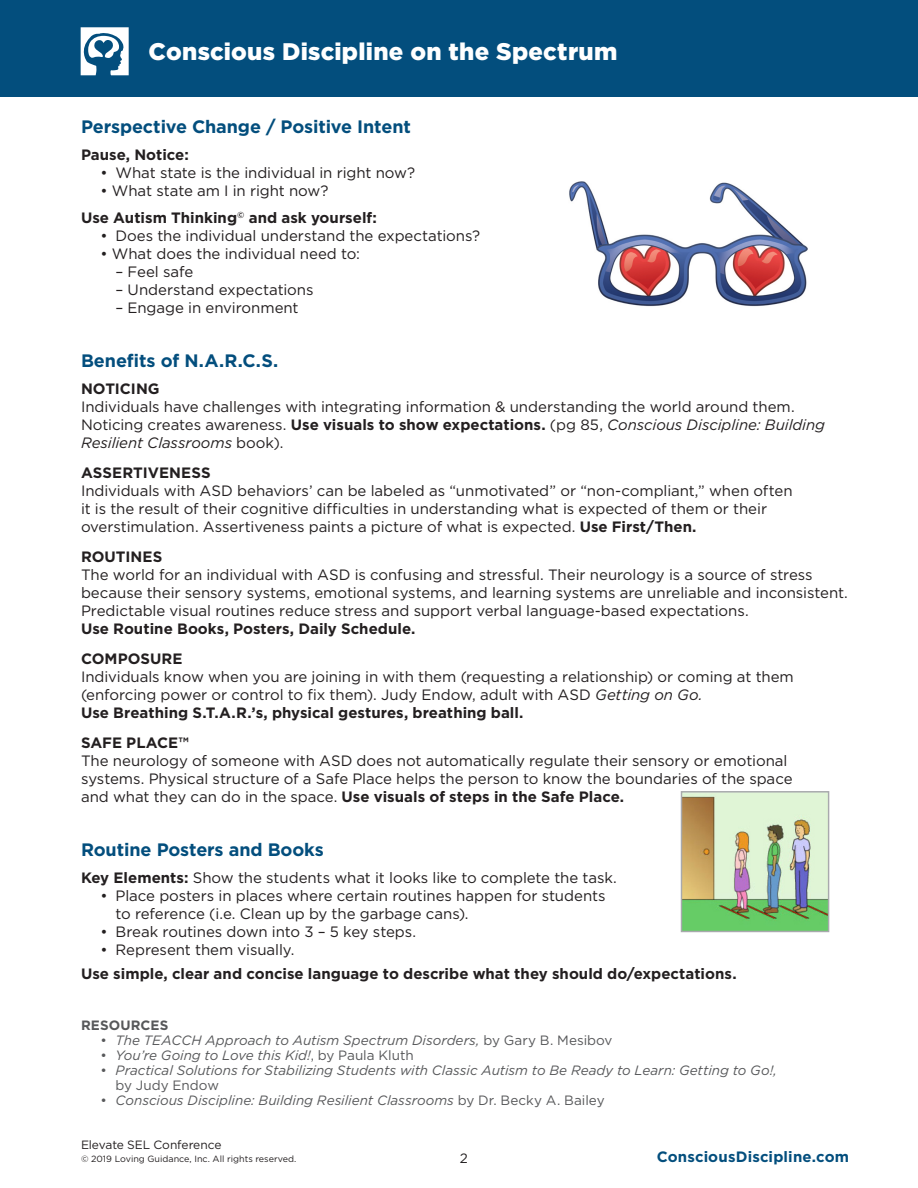
<style>
.page{position:relative;width:918px;height:1188px;background:#fff}
.page>*{position:absolute;margin:0;border:0;box-sizing:border-box;transform-origin:0 0}
.t1{font:900 24px "Gotham";letter-spacing:.01em;color:#fff}
.t2{font:700 18px "Gotham";letter-spacing:-.005em;color:#034e7d}
.t3{font:15px/18px "Gotham";letter-spacing:-.005em;color:#231f20}
.t4{font:700 15px "Gotham";color:#231f20}
.t5{font:700 15px "Gotham";letter-spacing:.01em;color:#034e7d}
.t6{font:italic 13.5px/15px "Gotham";color:#57585a}
.t7{font:700 13.5px "Gotham";letter-spacing:.01em;color:#57585a}
.t8{font:13.5px "Gotham";color:#231f20}
.t9{font:12px "Gotham";letter-spacing:-.01em;color:#231f20}
.t10{font:9px "Gotham";color:#231f20}
.s1{font-weight:700}
.s2{font-style:italic}
.s3{font-style:normal}
</style>
<div class="page">
<div style="left:0;top:0;width:918px;height:96px;background:#034e7d"></div>
<svg style="left:80px;top:27px;width:49px;height:48px"></svg>
<img style="left:569px;top:181px;width:239px;height:126px">
<img style="left:683px;top:793px;width:144px;height:137px">
<div style="left:681px;top:791px;width:148px;height:141px;border:1px solid #a8a9ad"></div>
<p class="t1" style="left:149px;top:38px;width:470px">Conscious Discipline on the Spectrum</p>
<p class="t2" style="left:81px;top:117px;width:331px">Perspective Change / Positive Intent</p>
<p class="t4" style="left:81px;top:146px;width:109px">Pause, Notice:</p>
<p class="t3" style="left:100px;top:164px;width:316px">• What state is the individual in right now?</p>
<p class="t3" style="left:100px;top:182px;width:229px">• What state am I in right now?</p>
<p class="t4" style="left:81px;top:209px;width:297px">Use Autism Thinking<sup>©</sup> and ask yourself:</p>
<p class="t3" style="left:100px;top:227px;width:381px">• Does the individual understand the expectations?</p>
<p class="t3" style="left:100px;top:245px;width:261px">• What does the individual need to:</p>
<p class="t3" style="left:116px;top:263px;width:79px">– Feel safe</p>
<p class="t3" style="left:116px;top:281px;width:200px">– Understand expectations</p>
<p class="t3" style="left:116px;top:299px;width:185px">– Engage in environment</p>
<p class="t2" style="left:81px;top:351px;width:199px">Benefits of N.A.R.C.S.</p>
<p class="t4" style="left:81px;top:380px;width:80px">NOTICING</p>
<p class="t3" style="left:81px;top:398px;width:746px">Individuals have challenges with integrating information &amp; understanding the world around them.<br>Noticing creates awareness. <span class="s1">Use visuals to show expectations.</span> (pg 85, <span class="s2">Conscious Discipline: Building<br>Resilient Classrooms</span> book).</p>
<p class="t4" style="left:81px;top:464px;width:131px">ASSERTIVENESS</p>
<p class="t3" style="left:81px;top:482px;width:713px">Individuals with ASD behaviors’ can be labeled as “unmotivated” or “non-compliant,” when often it is the result of their cognitive difficulties in understanding what is expected of them or their overstimulation. Assertiveness paints a picture of what is expected. <span class="s1">Use First/Then.</span></p>
<p class="t4" style="left:81px;top:548px;width:83px">ROUTINES</p>
<p class="t3" style="left:81px;top:566px;width:768px">The world for an individual with ASD is confusing and stressful. Their neurology is a source of stress because their sensory systems, emotional systems, and learning systems are unreliable and inconsistent.<br>Predictable visual routines reduce stress and support verbal language-based expectations.<br><span class="s1">Use Routine Books, Posters, Daily Schedule.</span></p>
<p class="t4" style="left:81px;top:650px;width:103px">COMPOSURE</p>
<p class="t3" style="left:81px;top:668px;width:714px">Individuals know when you are joining in with them (requesting a relationship) or coming at them (enforcing power or control to fix them). Judy Endow, adult with ASD <span class="s2">Getting on Go.<br></span><span class="s1">Use Breathing S.T.A.R.’s, physical gestures, breathing ball.</span></p>
<p class="t4" style="left:81px;top:734px;width:109px">SAFE PLACE™</p>
<p class="t3" style="left:81px;top:752px;width:713px">The neurology of someone with ASD does not automatically regulate their sensory or emotional systems. Physical structure of a Safe Place helps the person to know the boundaries of the space and what they can do in the space. <span class="s1">Use visuals of steps in the Safe Place.</span></p>
<p class="t2" style="left:81px;top:840px;width:244px">Routine Posters and Books</p>
<p class="t3" style="left:81px;top:869px;width:537px"><span class="s1">Key Elements:</span> Show the students what it looks like to complete the task.</p>
<p class="t3" style="left:116px;top:887px;width:492px;text-indent:-15px">• Place posters in places where certain routines happen for students to reference (i.e. Clean up by the garbage cans).</p>
<p class="t3" style="left:100px;top:923px;width:317px">• Break routines down into 3 – 5 key steps.</p>
<p class="t3" style="left:100px;top:941px;width:196px">• Represent them visually.</p>
<p class="t4" style="left:81px;top:965px;width:657px">Use simple, clear and concise language to describe what they should do/expectations.</p>
<p class="t7" style="left:81px;top:1018px;width:89px">RESOURCES</p>
<p class="t6" style="left:100px;top:1033px;width:514px"><span class="s3">•</span> The TEACCH Approach to Autism Spectrum Disorders, <span class="s3">by Gary B. Mesibov</span></p>
<p class="t6" style="left:100px;top:1048px;width:315px"><span class="s3">•</span> You’re Going to Love this Kid!<span class="s3">, by Paula Kluth</span></p>
<p class="t6" style="left:116px;top:1063px;width:663px;text-indent:-15px"><span class="s3">•</span> Practical Solutions for Stabilizing Students with Classic Autism to Be Ready to Learn: Getting to Go!, <span class="s3">by Judy Endow</span></p>
<p class="t6" style="left:100px;top:1093px;width:506px"><span class="s3">•</span> Conscious Discipline: Building Resilient Classrooms <span class="s3">by Dr. Becky A. Bailey</span></p>
<p class="t9" style="left:81px;top:1138px;width:142px">Elevate SEL Conference</p>
<p class="t10" style="left:81px;top:1154px;width:217px">© 2019 Loving Guidance, Inc. All rights reserved.</p>
<p class="t8" style="left:460px;top:1150px;width:10px">2</p>
<p class="t5" style="left:657px;top:1148px;width:194px">ConsciousDiscipline.com</p>
</div>
